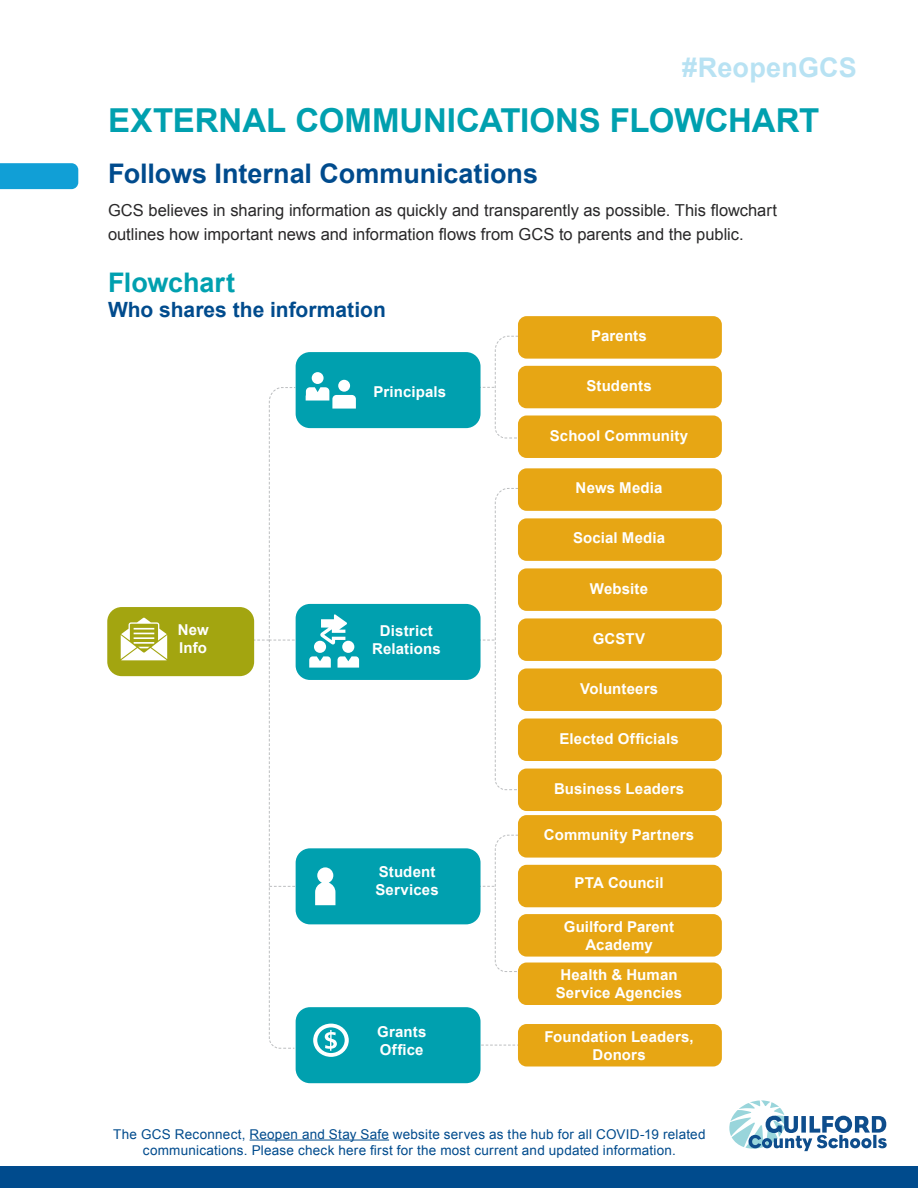
<style>
.page{position:relative;width:918px;height:1188px;background:#fff}
.page>*{position:absolute;margin:0;border:0;box-sizing:border-box;transform-origin:0 0}
.TOC_Header_1_1_arial{font:700 33px "Arial";letter-spacing:-.005em;color:#00a0af}
.Subheader_7_arial{font:700 27px "Arial";color:#004b8d}
.t1{font:700 27px "Arial";letter-spacing:.005em;color:#b8e2f3}
.Subheader_6_arial{font:700 27px "Arial";letter-spacing:-.005em;color:#00a0af}
.Subheader_7_arial-2{font:700 21px "Arial";color:#004b8d}
.Main_Paragraph_arial{font:16.5px/24px "Arial";color:#292829}
.Box_Header_arial{font:700 15px/18px "Arial";letter-spacing:.01em;color:#fff;text-align:center}
.t2{font:13.5px/16.5px "Arial";letter-spacing:.015em;color:#004b8d;text-align:center}
</style>
<div class="page">
<svg style="left:420px;top:488px;width:102px;height:303px"></svg>
<div style="left:518px;top:468px;width:204px;height:43px;background:#e7a614;border-radius:9px"></div>
<div style="left:518px;top:518px;width:204px;height:43px;background:#e7a614;border-radius:9px"></div>
<div style="left:518px;top:568px;width:204px;height:43px;background:#e7a614;border-radius:9px"></div>
<svg style="left:481px;top:1045px;width:37px;height:1px"></svg>
<div style="left:107px;top:607px;width:147px;height:69px;background:#a3a510;border-radius:14px"></div>
<svg style="left:420px;top:335px;width:102px;height:104px"></svg>
<div style="left:296px;top:352px;width:185px;height:76px;background:#00a0af;border-radius:14px"></div>
<div style="left:296px;top:1007px;width:185px;height:76px;background:#00a0af;border-radius:14px"></div>
<div style="left:518px;top:316px;width:204px;height:43px;background:#e7a614;border-radius:9px"></div>
<div style="left:296px;top:604px;width:185px;height:76px;background:#00a0af;border-radius:14px"></div>
<div style="left:296px;top:848px;width:185px;height:76px;background:#00a0af;border-radius:14px"></div>
<svg style="left:121px;top:618px;width:46px;height:42px"></svg>
<div style="left:312px;top:372px;width:12px;height:12px;background:#fff;border-radius:50%"></div>
<div style="left:338px;top:380px;width:12px;height:12px;background:#fff;border-radius:50%"></div>
<svg style="left:211px;top:387px;width:148px;height:670px"></svg>
<div style="left:518px;top:366px;width:204px;height:42px;background:#e7a614;border-radius:9px"></div>
<div style="left:518px;top:416px;width:204px;height:42px;background:#e7a614;border-radius:9px"></div>
<div style="left:518px;top:618px;width:204px;height:43px;background:#e7a614;border-radius:9px"></div>
<div style="left:518px;top:668px;width:204px;height:43px;background:#e7a614;border-radius:9px"></div>
<div style="left:518px;top:719px;width:204px;height:42px;background:#e7a614;border-radius:9px"></div>
<div style="left:518px;top:769px;width:204px;height:42px;background:#e7a614;border-radius:9px"></div>
<svg style="left:420px;top:834px;width:102px;height:138px"></svg>
<div style="left:518px;top:815px;width:204px;height:43px;background:#e7a614;border-radius:9px"></div>
<div style="left:518px;top:865px;width:204px;height:42px;background:#e7a614;border-radius:9px"></div>
<div style="left:518px;top:963px;width:204px;height:42px;background:#e7a614;border-radius:9px"></div>
<div style="left:518px;top:1024px;width:204px;height:42px;background:#e7a614;border-radius:9px"></div>
<div style="left:518px;top:914px;width:204px;height:43px;background:#e7a614;border-radius:9px"></div>
<div style="left:0;top:163px;width:78px;height:26px;background:#119fd6"></div>
<hr style="left:250px;top:1140px;width:139px;height:1px;background:#004b8d">
<div style="left:0;top:1166px;width:918px;height:22px;background:#004b8d"></div>
<svg style="left:729px;top:1100px;width:158px;height:51px"></svg>
<h2 class="t1" style="left:682px;top:50px;width:176px">#ReopenGCS</h2>
<p class="TOC_Header_1_1_arial" style="left:108px;top:99px;width:713px">EXTERNAL COMMUNICATIONS FLOWCHART</p>
<p class="Subheader_7_arial" style="left:108px;top:155px;width:432px">Follows Internal Communications</p>
<p class="Main_Paragraph_arial" style="left:108px;top:199px;width:671px">GCS believes in sharing information as quickly and transparently as possible. This flowchart outlines how important news and information flows from GCS to parents and the public.</p>
<p class="Subheader_6_arial" style="left:108px;top:264px;width:129px">Flowchart</p>
<p class="Subheader_7_arial-2" style="left:108px;top:296px;width:279px">Who shares the information</p>
<p class="Box_Header_arial" style="left:178px;top:622px;width:33px">New</p>
<p class="Box_Header_arial" style="left:179px;top:640px;width:29px">Info</p>
<p class="Box_Header_arial" style="left:374px;top:383px;width:74px">Principals</p>
<p class="Box_Header_arial" style="left:380px;top:622px;width:54px">District</p>
<p class="Box_Header_arial" style="left:372px;top:640px;width:70px">Relations</p>
<p class="Box_Header_arial" style="left:379px;top:863px;width:58px">Student</p>
<p class="Box_Header_arial" style="left:375px;top:881px;width:65px">Services</p>
<p class="Box_Header_arial" style="left:377px;top:1023px;width:51px">Grants</p>
<p class="Box_Header_arial" style="left:380px;top:1041px;width:45px">Office</p>
<p class="Box_Header_arial" style="left:591px;top:327px;width:57px">Parents</p>
<p class="Box_Header_arial" style="left:586px;top:377px;width:67px">Students</p>
<p class="Box_Header_arial" style="left:550px;top:427px;width:140px">School Community</p>
<p class="Box_Header_arial" style="left:576px;top:480px;width:88px">News Media</p>
<p class="Box_Header_arial" style="left:573px;top:530px;width:94px">Social Media</p>
<p class="Box_Header_arial" style="left:590px;top:580px;width:60px">Website</p>
<p class="Box_Header_arial" style="left:593px;top:630px;width:54px">GCSTV</p>
<p class="Box_Header_arial" style="left:580px;top:680px;width:80px">Volunteers</p>
<p class="Box_Header_arial" style="left:559px;top:730px;width:121px">Elected Officials</p>
<p class="Box_Header_arial" style="left:554px;top:780px;width:132px">Business Leaders</p>
<p class="Box_Header_arial" style="left:544px;top:826px;width:152px">Community Partners</p>
<p class="Box_Header_arial" style="left:575px;top:875px;width:90px">PTA Council</p>
<p class="Box_Header_arial" style="left:564px;top:918px;width:112px">Guilford Parent<br>Academy</p>
<p class="Box_Header_arial" style="left:560px;top:966px;width:119px">Health &amp; Human</p>
<p class="Box_Header_arial" style="left:556px;top:984px;width:128px">Service Agencies</p>
<p class="Box_Header_arial" style="left:544px;top:1028px;width:151px">Foundation Leaders,</p>
<p class="Box_Header_arial" style="left:592px;top:1046px;width:55px">Donors</p>
<p class="t2" style="left:113px;top:1126px;width:594px">The GCS Reconnect, Reopen and Stay Safe website serves as the hub for all COVID-19 related communications. Please check here first for the most current and updated information.</p>
</div>
